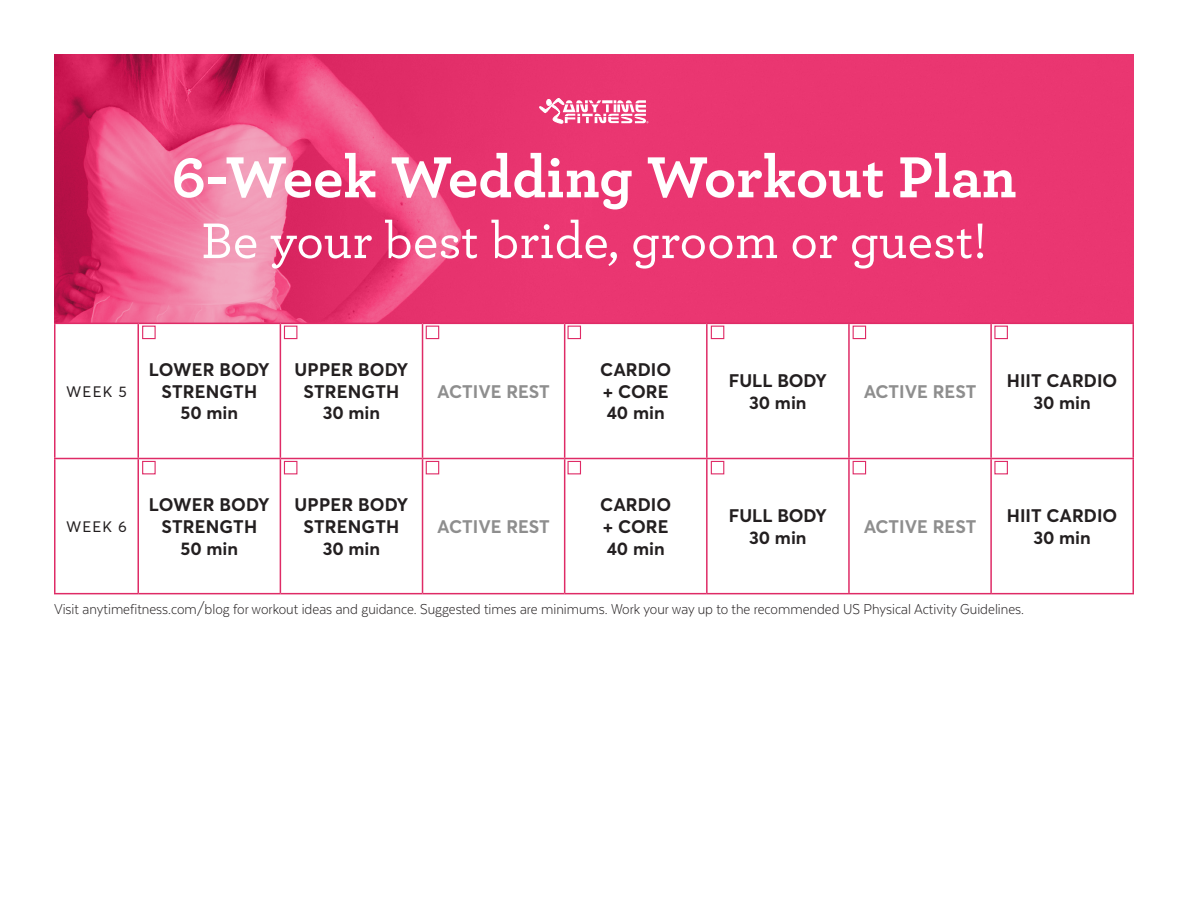
<style>
.page{position:relative;width:1188px;height:918px;background:#fff}
.page>*{position:absolute;margin:0;border:0;box-sizing:border-box;transform-origin:0 0}
.t1{font:700 60.75px "Archer Pro";color:#fff}
.t2{font:500 52.5px "Archer Pro";color:#fff}
.WORKOUT{font:700 18px/21.6px "Averta";color:#231f20;text-align:center}
.REST{font:700 18px "Averta";color:#8e8e8e}
.t3{font:300 16.5px "Texta Narrow";color:#231f20}
.t4{font:15px "Averta";letter-spacing:.07em;color:#231f20}
</style>
<div class="page">
<img style="left:54px;top:54px;width:1080px;height:269px">
<svg style="left:540px;top:98px;width:108px;height:25px"></svg>
<hr style="left:54px;top:323px;width:84px;height:1px;background:#df2b66">
<hr style="left:54px;top:324px;width:2px;height:134px;background:#df2b66">
<hr style="left:138px;top:323px;width:142px;height:1px;background:#df2b66">
<hr style="left:137px;top:324px;width:2px;height:134px;background:#df2b66">
<hr style="left:280px;top:323px;width:143px;height:1px;background:#df2b66">
<hr style="left:280px;top:324px;width:1px;height:134px;background:#df2b66">
<hr style="left:423px;top:323px;width:142px;height:1px;background:#df2b66">
<hr style="left:422px;top:324px;width:1px;height:134px;background:#df2b66">
<hr style="left:565px;top:323px;width:142px;height:1px;background:#df2b66">
<hr style="left:564px;top:324px;width:1px;height:134px;background:#df2b66">
<hr style="left:707px;top:323px;width:142px;height:1px;background:#df2b66">
<hr style="left:706px;top:324px;width:2px;height:134px;background:#df2b66">
<hr style="left:849px;top:323px;width:142px;height:1px;background:#df2b66">
<hr style="left:848px;top:324px;width:2px;height:134px;background:#df2b66">
<hr style="left:991px;top:323px;width:143px;height:1px;background:#df2b66">
<hr style="left:990px;top:324px;width:2px;height:134px;background:#df2b66">
<hr style="left:1132px;top:324px;width:2px;height:134px;background:#df2b66">
<hr style="left:54px;top:458px;width:84px;height:1px;background:#df2b66">
<hr style="left:54px;top:459px;width:2px;height:134px;background:#df2b66">
<hr style="left:138px;top:458px;width:142px;height:1px;background:#df2b66">
<hr style="left:137px;top:459px;width:2px;height:134px;background:#df2b66">
<hr style="left:280px;top:458px;width:143px;height:1px;background:#df2b66">
<hr style="left:280px;top:459px;width:1px;height:134px;background:#df2b66">
<hr style="left:423px;top:458px;width:142px;height:1px;background:#df2b66">
<hr style="left:422px;top:459px;width:1px;height:134px;background:#df2b66">
<hr style="left:565px;top:458px;width:142px;height:1px;background:#df2b66">
<hr style="left:564px;top:459px;width:1px;height:134px;background:#df2b66">
<hr style="left:707px;top:458px;width:142px;height:1px;background:#df2b66">
<hr style="left:706px;top:459px;width:2px;height:134px;background:#df2b66">
<hr style="left:849px;top:458px;width:142px;height:1px;background:#df2b66">
<hr style="left:848px;top:459px;width:2px;height:134px;background:#df2b66">
<hr style="left:991px;top:458px;width:143px;height:1px;background:#df2b66">
<hr style="left:990px;top:459px;width:2px;height:134px;background:#df2b66">
<hr style="left:1132px;top:459px;width:2px;height:134px;background:#df2b66">
<hr style="left:54px;top:593px;width:84px;height:1px;background:#df2b66">
<hr style="left:138px;top:593px;width:142px;height:1px;background:#df2b66">
<hr style="left:280px;top:593px;width:143px;height:1px;background:#df2b66">
<hr style="left:423px;top:593px;width:142px;height:1px;background:#df2b66">
<hr style="left:565px;top:593px;width:142px;height:1px;background:#df2b66">
<hr style="left:707px;top:593px;width:142px;height:1px;background:#df2b66">
<hr style="left:849px;top:593px;width:142px;height:1px;background:#df2b66">
<hr style="left:991px;top:593px;width:143px;height:1px;background:#df2b66">
<div style="left:142px;top:326px;width:14px;height:13px;border:1px solid #df2b66"></div>
<div style="left:426px;top:326px;width:13px;height:13px;border:1px solid #df2b66"></div>
<div style="left:711px;top:326px;width:13px;height:13px;border:1px solid #df2b66"></div>
<div style="left:284px;top:326px;width:13px;height:13px;border:1px solid #df2b66"></div>
<div style="left:568px;top:326px;width:13px;height:13px;border:1px solid #df2b66"></div>
<div style="left:853px;top:326px;width:13px;height:13px;border:1px solid #df2b66"></div>
<div style="left:994px;top:326px;width:14px;height:13px;border:1px solid #df2b66"></div>
<div style="left:142px;top:461px;width:14px;height:13px;border:1px solid #df2b66"></div>
<div style="left:426px;top:461px;width:13px;height:13px;border:1px solid #df2b66"></div>
<div style="left:711px;top:461px;width:13px;height:13px;border:1px solid #df2b66"></div>
<div style="left:284px;top:461px;width:13px;height:13px;border:1px solid #df2b66"></div>
<div style="left:568px;top:461px;width:13px;height:13px;border:1px solid #df2b66"></div>
<div style="left:853px;top:461px;width:13px;height:13px;border:1px solid #df2b66"></div>
<div style="left:994px;top:461px;width:14px;height:13px;border:1px solid #df2b66"></div>
<p class="t1" style="left:172px;top:129px;width:846px">6-Week Wedding Workout Plan</p>
<p class="t2" style="left:201px;top:203px;width:787px">Be your best bride, groom or guest!</p>
<p class="t4" style="left:66px;top:382px;width:62px">WEEK 5</p>
<p class="WORKOUT" style="left:149px;top:359px;width:122px">LOWER BODY<br>STRENGTH</p>
<p class="WORKOUT" style="left:181px;top:402px;width:59px">50 min</p>
<p class="WORKOUT" style="left:295px;top:359px;width:115px">UPPER BODY<br>STRENGTH</p>
<p class="WORKOUT" style="left:323px;top:402px;width:59px">30 min</p>
<p class="REST" style="left:437px;top:380px;width:114px">ACTIVE REST</p>
<p class="t4" style="left:66px;top:517px;width:62px">WEEK 6</p>
<p class="WORKOUT" style="left:149px;top:494px;width:122px">LOWER BODY<br>STRENGTH</p>
<p class="WORKOUT" style="left:181px;top:537px;width:59px">50 min</p>
<p class="WORKOUT" style="left:295px;top:494px;width:115px">UPPER BODY<br>STRENGTH</p>
<p class="WORKOUT" style="left:323px;top:537px;width:59px">30 min</p>
<p class="REST" style="left:437px;top:515px;width:114px">ACTIVE REST</p>
<p class="WORKOUT" style="left:600px;top:359px;width:72px">CARDIO</p>
<p class="WORKOUT" style="left:603px;top:380px;width:67px">+ CORE</p>
<p class="WORKOUT" style="left:607px;top:402px;width:59px">40 min</p>
<p class="WORKOUT" style="left:600px;top:494px;width:72px">CARDIO</p>
<p class="WORKOUT" style="left:603px;top:516px;width:67px">+ CORE</p>
<p class="WORKOUT" style="left:607px;top:537px;width:59px">40 min</p>
<p class="WORKOUT" style="left:729px;top:370px;width:100px">FULL BODY</p>
<p class="WORKOUT" style="left:749px;top:391px;width:59px">30 min</p>
<p class="REST" style="left:864px;top:380px;width:114px">ACTIVE REST</p>
<p class="WORKOUT" style="left:1007px;top:370px;width:112px">HIIT CARDIO</p>
<p class="WORKOUT" style="left:1033px;top:391px;width:59px">30 min</p>
<p class="WORKOUT" style="left:729px;top:505px;width:100px">FULL BODY</p>
<p class="WORKOUT" style="left:749px;top:526px;width:59px">30 min</p>
<p class="REST" style="left:864px;top:515px;width:114px">ACTIVE REST</p>
<p class="WORKOUT" style="left:1007px;top:505px;width:112px">HIIT CARDIO</p>
<p class="WORKOUT" style="left:1033px;top:526px;width:59px">30 min</p>
<p class="t3" style="left:54px;top:600px;width:972px">Visit anytimefitness.com/blog for workout ideas and guidance. Suggested times are minimums. Work your way up to the recommended US Physical Activity Guidelines.</p>
</div>
